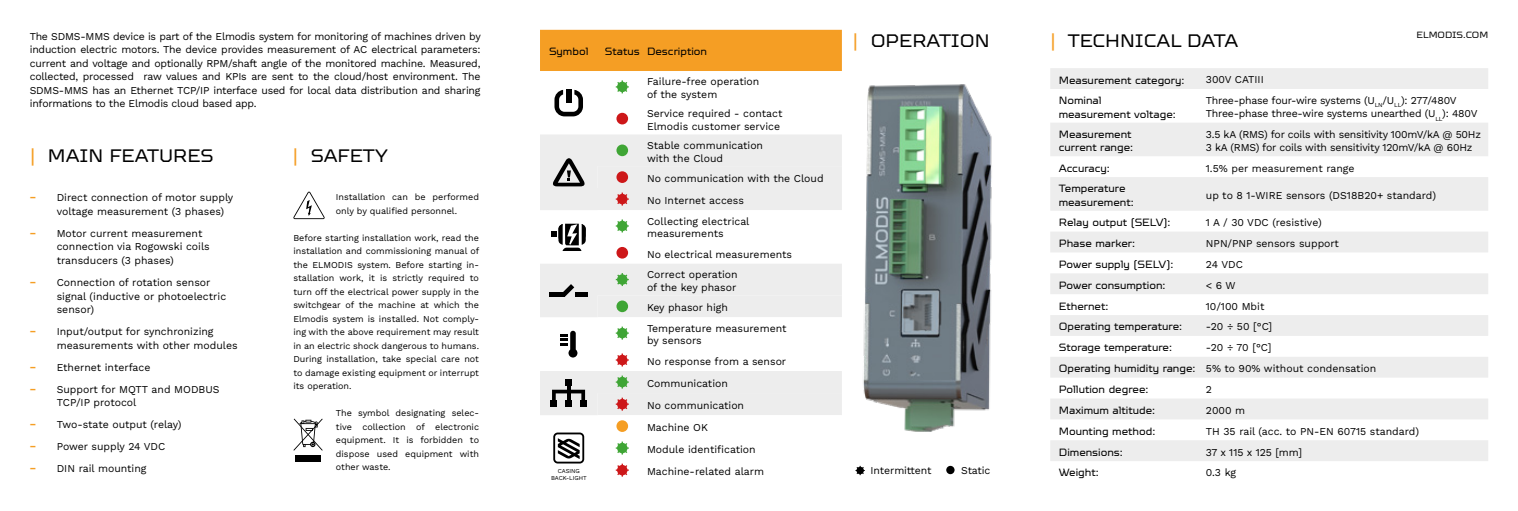
<style>
.page{position:relative;width:1518px;height:511px;background:#fff}
.page>*{position:absolute;margin:0;border:0;box-sizing:border-box;transform-origin:0 0}
.t1{font:18px "TT Octosquares";color:#000}
.t2{font:10.5px/13.5px "Work Sans";color:#000}
.t3{font:10.5px/13.5px "TT Octosquares";color:#000}
.t4{font:10.5px/13.5px "Work Sans";letter-spacing:-.02em;color:#000}
.t5{font:10.5px "Work Sans";color:#f59e24}
.t6{font:9px/13.5px "Work Sans";color:#000;text-align:justify}
.t7{font:9px "TT Octosquares";color:#000}
.t8{font:6px "Work Sans";letter-spacing:-.01em;color:#000}
.s1{color:#f59e24}
.s2{font-family:"TT Octosquares"}
</style>
<div class="page">
<div style="left:540px;top:30px;width:302px;height:41px;background:#f59e24"></div>
<div style="left:540px;top:135px;width:290px;height:31px;background:#ededed"></div>
<svg style="left:540px;top:166px;width:290px;height:249px;fill:#ededed"></svg>
<svg style="left:597px;top:210px;width:233px;height:267px"></svg>
<svg style="left:554px;top:90px;width:29px;height:26px"></svg>
<div style="left:566px;top:89px;width:6px;height:14px;background:#000"></div>
<svg style="left:616px;top:80px;width:13px;height:13px"></svg>
<div style="left:616px;top:113px;width:12px;height:11px;background:#cd1719;border-radius:50%"></div>
<svg style="left:552px;top:157px;width:34px;height:29px"></svg>
<div style="left:616px;top:144px;width:12px;height:12px;background:#3fa535;border-radius:50%"></div>
<div style="left:616px;top:171px;width:12px;height:12px;background:#cd1719;border-radius:50%"></div>
<svg style="left:616px;top:192px;width:13px;height:13px"></svg>
<svg style="left:552px;top:223px;width:34px;height:28px"></svg>
<svg style="left:616px;top:219px;width:13px;height:13px"></svg>
<div style="left:616px;top:247px;width:12px;height:11px;background:#cd1719;border-radius:50%"></div>
<hr style="left:575px;top:292px;width:13px;height:4px;background:#000">
<hr style="left:549px;top:292px;width:16px;height:4px;background:#000">
<svg style="left:562px;top:284px;width:12px;height:12px"></svg>
<svg style="left:616px;top:273px;width:13px;height:13px"></svg>
<div style="left:616px;top:300px;width:12px;height:12px;background:#3fa535;border-radius:50%"></div>
<div style="left:568px;top:348px;width:9px;height:9px;background:#000;border-radius:50%"></div>
<div style="left:570px;top:330px;width:6px;height:21px;background:#000;border-radius:3px"></div>
<svg style="left:560px;top:333px;width:7px;height:12px"></svg>
<svg style="left:616px;top:326px;width:13px;height:13px"></svg>
<svg style="left:616px;top:353px;width:13px;height:13px"></svg>
<svg style="left:552px;top:389px;width:33px;height:12px"></svg>
<hr style="left:567px;top:383px;width:3px;height:17px;background:#000">
<div style="left:550px;top:400px;width:7px;height:6px;background:#000"></div>
<div style="left:565px;top:400px;width:7px;height:6px;background:#000"></div>
<div style="left:580px;top:400px;width:7px;height:6px;background:#000"></div>
<div style="left:565px;top:379px;width:7px;height:6px;background:#000"></div>
<svg style="left:616px;top:375px;width:13px;height:13px"></svg>
<svg style="left:616px;top:397px;width:13px;height:13px"></svg>
<svg style="left:553px;top:432px;width:31px;height:31px"></svg>
<div style="left:616px;top:420px;width:12px;height:11px;background:#f59e24;border-radius:50%"></div>
<svg style="left:616px;top:441px;width:13px;height:13px"></svg>
<svg style="left:616px;top:463px;width:13px;height:13px"></svg>
<svg style="left:1050px;top:68px;width:438px;height:392px;fill:#ededed"></svg>
<img style="left:830px;top:84px;width:162px;height:348px">
<svg style="left:946px;top:465px;width:9px;height:8px"></svg>
<svg style="left:855px;top:465px;width:10px;height:9px"></svg>
<svg style="left:293px;top:191px;width:32px;height:28px"></svg>
<div style="left:295px;top:454px;width:26px;height:7px;background:#000"></div>
<svg style="left:293px;top:418px;width:30px;height:32px"></svg>
<p class="t2" style="left:30px;top:29px;width:453px;text-align:justify">The SDMS-MMS device is part of the Elmodis system for monitoring of machines driven by induction electric motors. The device provides measurement of AC electrical parameters: current and voltage and optionally RPM/shaft angle of the monitored machine. Measured, collected, processed raw values and KPIs are sent to the cloud/host environment. The SDMS-MMS has an Ethernet TCP/IP interface used for local data distribution and sharing informations to the Elmodis cloud based app.</p>
<h1 class="t1" style="left:30px;top:145px;width:185px"><span class="s1">|</span> MAIN FEATURES</h1>
<p class="t5" style="left:30px;top:190px;width:8px">−</p>
<p class="t2" style="left:57px;top:190px;width:178px">Direct connection of motor supply voltage measurement (3 phases)</p>
<p class="t5" style="left:30px;top:225px;width:8px">−</p>
<p class="t2" style="left:57px;top:226px;width:155px">Motor current measurement connection via Rogowski coils transducers (3 phases)</p>
<p class="t5" style="left:30px;top:274px;width:8px">−</p>
<p class="t2" style="left:57px;top:275px;width:171px">Connection of rotation sensor signal (inductive or photoelectric sensor)</p>
<p class="t5" style="left:30px;top:323px;width:8px">−</p>
<p class="t2" style="left:57px;top:324px;width:182px">Input/output for synchronizing measurements with other modules</p>
<p class="t5" style="left:30px;top:359px;width:8px">−</p>
<p class="t2" style="left:57px;top:359px;width:95px">Ethernet interface</p>
<p class="t5" style="left:30px;top:381px;width:8px">−</p>
<p class="t2" style="left:57px;top:381px;width:164px">Support for MQTT and MODBUS<br>TCP/IP protocol</p>
<p class="t5" style="left:30px;top:416px;width:8px">−</p>
<p class="t2" style="left:57px;top:417px;width:126px">Two-state output (relay)</p>
<p class="t5" style="left:30px;top:438px;width:8px">−</p>
<p class="t2" style="left:57px;top:439px;width:110px">Power supply 24 VDC</p>
<p class="t5" style="left:30px;top:460px;width:8px">−</p>
<p class="t2" style="left:57px;top:461px;width:91px">DIN rail mounting</p>
<h1 class="t1" style="left:293px;top:145px;width:97px"><span class="s1">|</span> SAFETY</h1>
<p class="t6" style="left:336px;top:190px;width:145px">Installation can be performed only by qualified personnel.</p>
<p class="t6" style="left:293px;top:230px;width:188px">Before starting installation work, read the installation and commissioning manual of the ELMODIS system. Before starting in&shy;stallation work, it is strictly required to turn off the electrical power supply in the switchgear of the machine at which the Elmodis system is installed. Not comply&shy;ing with the above requirement may result in an electric shock dangerous to humans.<br>During installation, take special care not to damage existing equipment or interrupt its operation.</p>
<p class="t6" style="left:336px;top:406px;width:145px">The symbol designating selec&shy;tive collection of electronic equipment. It is forbidden to dispose used equipment with other waste.</p>
<p class="t3" style="left:549px;top:45px;width:41px">Symbol</p>
<p class="t3" style="left:605px;top:45px;width:104px">Status Description</p>
<p class="t2" style="left:647px;top:75px;width:114px;line-height:12.6px">Failure-free operation of the system</p>
<p class="t2" style="left:647px;top:107px;width:137px;line-height:12.6px">Service required - contact<br>Elmodis customer service</p>
<p class="t2" style="left:647px;top:138px;width:118px;line-height:12.6px">Stable communication with the Cloud</p>
<p class="t2" style="left:647px;top:167px;width:178px;line-height:21.9px">No communication with the Cloud<br>No Internet access</p>
<p class="t2" style="left:647px;top:214px;width:104px;line-height:12.6px">Collecting electrical measurements</p>
<p class="t2" style="left:647px;top:243px;width:147px;line-height:20.4px">No electrical measurements<br>Correct operation</p>
<p class="t2" style="left:647px;top:276px;width:141px;line-height:20.4px">of the key phasor<br>Key phasor high<br>Temperature measurement</p>
<p class="t2" style="left:647px;top:330px;width:141px;line-height:20.5px">by sensors<br>No response from a sensor</p>
<p class="t2" style="left:647px;top:371px;width:110px;line-height:21.9px">Communication<br>No communication<br>Machine OK<br>Module identification</p>
<p class="t8" style="left:551px;top:473px;width:37px">BACK-LIGHT</p>
<p class="t8" style="left:558px;top:465px;width:24px">CASING</p>
<p class="t2" style="left:647px;top:464px;width:119px">Machine-related alarm</p>
<h1 class="t1" style="left:853px;top:30px;width:139px"><span class="s1">|</span> OPERATION</h1>
<p class="t2" style="left:871px;top:462px;width:62px">Intermittent</p>
<p class="t2" style="left:961px;top:462px;width:31px">Static</p>
<p class="t7" style="left:1416px;top:30px;width:73px">ELMODIS.COM</p>
<h1 class="t1" style="left:1050px;top:30px;width:190px"><span class="s1">|</span> TECHNICAL DATA</h1>
<p class="t3" style="left:1059px;top:73px;width:127px">Measurement category:</p>
<p class="t2" style="left:1206px;top:73px;width:59px">300V CATIII</p>
<p class="t3" style="left:1059px;top:93px;width:119px">Nominal measurement voltage:</p>
<p class="t4" style="left:1206px;top:93px;width:273px">Three-phase four-wire systems (U<sub>LN</sub>/U<sub>LL</sub>): 277/480V<br>Three-phase three-wire systems unearthed (U<sub>LL</sub>): 480V</p>
<p class="t3" style="left:1059px;top:127px;width:76px">Measurement current range:</p>
<p class="t4" style="left:1206px;top:127px;width:277px">3.5 kA (RMS) for coils with sensitivity 100mV/kA @ 50Hz<br>3 kA (RMS) for coils with sensitivity 120mV/kA @ 60Hz</p>
<p class="t3" style="left:1059px;top:161px;width:53px">Accuracy:</p>
<p class="t2" style="left:1206px;top:161px;width:150px">1.5% per measurement range</p>
<p class="t3" style="left:1059px;top:181px;width:76px">Temperature measurement:</p>
<p class="t2" style="left:1206px;top:188px;width:232px">up to 8 1-WIRE sensors (DS18B20+ standard)</p>
<p class="t3" style="left:1059px;top:215px;width:113px">Relay output (SELV):</p>
<p class="t2" style="left:1206px;top:215px;width:117px">1 A / 30 VDC (resistive)</p>
<p class="t3" style="left:1059px;top:236px;width:78px">Phase marker:</p>
<p class="t2" style="left:1206px;top:236px;width:135px">NPN/PNP sensors support</p>
<p class="t3" style="left:1059px;top:257px;width:116px">Power supply (SELV):</p>
<p class="t2" style="left:1206px;top:257px;width:39px">24 VDC</p>
<p class="t3" style="left:1059px;top:278px;width:108px">Power consumption:</p>
<p class="t2" style="left:1206px;top:277px;width:31px">&lt; 6 W</p>
<p class="t3" style="left:1059px;top:299px;width:51px">Ethernet:</p>
<p class="t2" style="left:1206px;top:298px;width:60px">10/100 Mbit</p>
<p class="t3" style="left:1059px;top:320px;width:125px">Operating temperature:</p>
<p class="t2" style="left:1206px;top:319px;width:68px">-20 ÷ 50 [°C]</p>
<p class="t3" style="left:1059px;top:340px;width:115px">Storage temperature:</p>
<p class="t2" style="left:1059px;top:336px;width:319px;line-height:20.9px;text-indent:147px">-20 ÷ 70 [°C]<br><span class="s2">Operating humidity range:</span> 5% to 90% without condensation</p>
<p class="t3" style="left:1059px;top:382px;width:91px">Pollution degree:</p>
<p class="t2" style="left:1206px;top:382px;width:8px">2</p>
<p class="t3" style="left:1059px;top:403px;width:98px">Maximum altitude:</p>
<p class="t2" style="left:1206px;top:402px;width:41px">2000 m</p>
<p class="t3" style="left:1059px;top:424px;width:98px">Mounting method:</p>
<p class="t2" style="left:1206px;top:423px;width:215px">TH 35 rail (acc. to PN-EN 60715 standard)</p>
<p class="t3" style="left:1059px;top:445px;width:66px">Dimensions:</p>
<p class="t2" style="left:1206px;top:444px;width:98px">37 x 115 x 125 [mm]</p>
<p class="t3" style="left:1059px;top:465px;width:41px">Weight:</p>
<p class="t2" style="left:1206px;top:465px;width:32px">0.3 kg</p>
</div>
